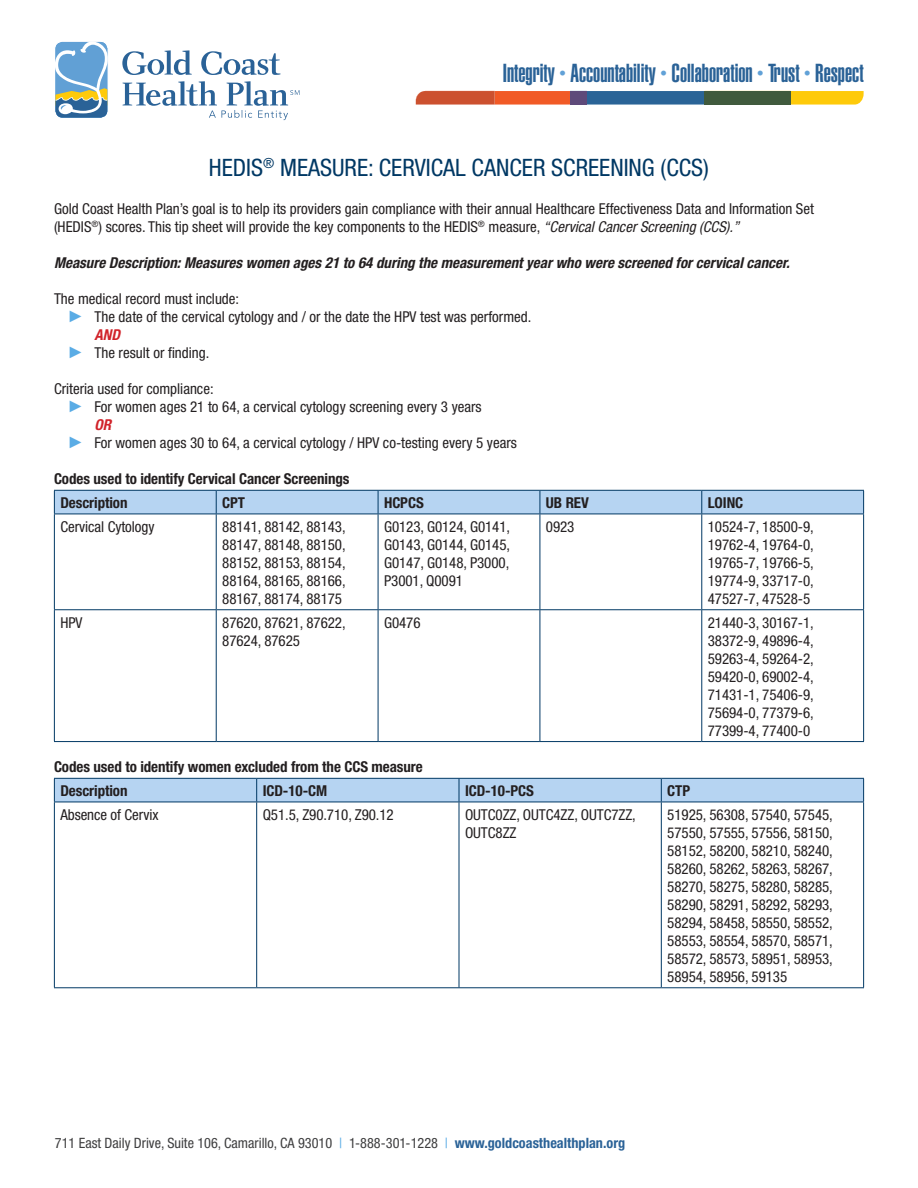
<style>
.page{position:relative;width:918px;height:1188px;background:#fff}
.page>*{position:absolute;margin:0;border:0;box-sizing:border-box;transform-origin:0 0}
.t1{font:25.65px "Helvetica LT Std Ultra Comp";color:#2a6297}
.t2{font:condensed 24px "Helvetica Neue";color:#003864}
.t3{font:condensed 15px/18px "Helvetica Neue";color:#231f20;text-align:justify}
.t4{font:700 condensed 15px "Helvetica Neue";letter-spacing:-.005em;color:#231f20}
.t5{font:italic 700 condensed 15px "Helvetica Neue";color:#231f20}
.t6{font:condensed 14.25px "Helvetica Neue";color:#3e3e3f}
.s1{font-style:italic}
.s2{font-family:"Arial";font-stretch:normal;font-size:16.5px;color:#5aace5}
.s3{font-weight:700;font-style:italic;color:#d1232a}
.s4{color:#5aace5}
.s5{font-weight:700;color:#2a6297}
</style>
<div class="page">
<svg style="left:416px;top:91px;width:448px;height:14px;background:#93714e"></svg>
<svg style="left:122px;top:50px;width:159px;height:25px"></svg>
<svg style="left:55px;top:41px;width:53px;height:77px"></svg>
<svg style="left:123px;top:81px;width:176px;height:39px"></svg>
<svg style="left:54px;top:490px;width:810px;height:24px;background:#aacae8"></svg>
<hr style="left:54px;top:514px;width:162px;height:1px;background:#003864">
<hr style="left:54px;top:514px;width:1px;height:95px;background:#003864">
<hr style="left:216px;top:514px;width:162px;height:1px;background:#003864">
<hr style="left:216px;top:514px;width:1px;height:95px;background:#003864">
<hr style="left:378px;top:514px;width:162px;height:1px;background:#003864">
<hr style="left:378px;top:514px;width:1px;height:95px;background:#003864">
<hr style="left:540px;top:514px;width:162px;height:1px;background:#003864">
<hr style="left:540px;top:514px;width:1px;height:95px;background:#003864">
<hr style="left:702px;top:514px;width:162px;height:1px;background:#003864">
<hr style="left:701px;top:514px;width:1px;height:95px;background:#003864">
<hr style="left:863px;top:514px;width:1px;height:95px;background:#003864">
<hr style="left:54px;top:609px;width:162px;height:1px;background:#003864">
<hr style="left:54px;top:610px;width:1px;height:131px;background:#003864">
<hr style="left:216px;top:609px;width:162px;height:1px;background:#003864">
<hr style="left:216px;top:610px;width:1px;height:131px;background:#003864">
<hr style="left:378px;top:609px;width:162px;height:1px;background:#003864">
<hr style="left:378px;top:610px;width:1px;height:131px;background:#003864">
<hr style="left:540px;top:609px;width:162px;height:1px;background:#003864">
<hr style="left:540px;top:610px;width:1px;height:131px;background:#003864">
<hr style="left:702px;top:609px;width:162px;height:1px;background:#003864">
<hr style="left:701px;top:610px;width:1px;height:131px;background:#003864">
<hr style="left:863px;top:610px;width:1px;height:131px;background:#003864">
<hr style="left:54px;top:741px;width:162px;height:1px;background:#003864">
<hr style="left:216px;top:741px;width:162px;height:1px;background:#003864">
<hr style="left:378px;top:741px;width:162px;height:1px;background:#003864">
<hr style="left:540px;top:741px;width:162px;height:1px;background:#003864">
<hr style="left:702px;top:741px;width:162px;height:1px;background:#003864">
<svg style="left:54px;top:778px;width:810px;height:24px;background:#aacae9"></svg>
<hr style="left:54px;top:802px;width:203px;height:1px;background:#003864">
<hr style="left:54px;top:802px;width:1px;height:185px;background:#003864">
<hr style="left:257px;top:802px;width:202px;height:1px;background:#003864">
<hr style="left:256px;top:802px;width:1px;height:185px;background:#003864">
<hr style="left:459px;top:802px;width:202px;height:1px;background:#003864">
<hr style="left:459px;top:802px;width:1px;height:185px;background:#003864">
<hr style="left:661px;top:802px;width:203px;height:1px;background:#003864">
<hr style="left:661px;top:802px;width:1px;height:185px;background:#003864">
<hr style="left:863px;top:802px;width:1px;height:185px;background:#003864">
<hr style="left:54px;top:987px;width:203px;height:1px;background:#003864">
<hr style="left:257px;top:987px;width:202px;height:1px;background:#003864">
<hr style="left:459px;top:987px;width:202px;height:1px;background:#003864">
<hr style="left:661px;top:987px;width:203px;height:1px;background:#003864">
<h1 class="t1" style="left:503px;top:58px;width:362px">Integrity <sup>•</sup> Accountability <sup>•</sup> Collaboration <sup>•</sup> Trust <sup>•</sup> Respect</h1>
<p class="t2" style="left:209px;top:154px;width:502px">HEDIS<sup>®</sup> MEASURE: CERVICAL CANCER SCREENING (CCS)</p>
<p class="t3" style="left:54px;top:200px;width:762px">Gold Coast Health Plan’s goal is to help its providers gain compliance with their annual Healthcare Effectiveness Data and Information Set (HEDIS<sup>®</sup>) scores. This tip sheet will provide the key components to the HEDIS<sup>®</sup> measure, <span class="s1">“Cervical Cancer Screening (CCS).”</span></p>
<p class="t5" style="left:54px;top:253px;width:737px">Measure Description: Measures women ages 21 to 64 during the measurement year who were screened for cervical cancer.</p>
<p class="t3" style="left:54px;top:290px;width:187px">The medical record must include:</p>
<p class="t3" style="left:94px;top:308px;width:438px;text-indent:-27px"><span class="s2">►</span> The date of the cervical cytology and / or the date the HPV test was performed.<br><span class="s3">AND</span></p>
<p class="t3" style="left:68px;top:344px;width:143px"><span class="s2">►</span> The result or finding.</p>
<p class="t3" style="left:54px;top:380px;width:161px">Criteria used for compliance:</p>
<p class="t3" style="left:94px;top:398px;width:389px;text-indent:-27px"><span class="s2">►</span> For women ages 21 to 64, a cervical cytology screening every 3 years<br><span class="s3">OR</span></p>
<p class="t3" style="left:68px;top:434px;width:451px"><span class="s2">►</span> For women ages 30 to 64, a cervical cytology / HPV co-testing every 5 years</p>
<p class="t4" style="left:54px;top:469px;width:297px">Codes used to identify Cervical Cancer Screenings</p>
<p class="t4" style="left:60px;top:494px;width:69px">Description</p>
<p class="t4" style="left:222px;top:494px;width:24px">CPT</p>
<p class="t4" style="left:384px;top:494px;width:41px">HCPCS</p>
<p class="t4" style="left:546px;top:494px;width:44px">UB REV</p>
<p class="t4" style="left:708px;top:494px;width:37px">LOINC</p>
<p class="t3" style="left:60px;top:517px;width:96px">Cervical Cytology</p>
<p class="t3" style="left:222px;top:517px;width:125px">88141, 88142, 88143, 88147, 88148, 88150, 88152, 88153, 88154, 88164, 88165, 88166, 88167, 88174, 88175</p>
<p class="t3" style="left:384px;top:517px;width:128px">G0123, G0124, G0141, G0143, G0144, G0145, G0147, G0148, P3000, P3001, Q0091</p>
<p class="t3" style="left:546px;top:517px;width:30px">0923</p>
<p class="t3" style="left:708px;top:517px;width:108px">10524-7, 18500-9, 19762-4, 19764-0, 19765-7, 19766-5, 19774-9, 33717-0, 47527-7, 47528-5</p>
<p class="t3" style="left:60px;top:613px;width:24px">HPV</p>
<p class="t3" style="left:222px;top:613px;width:125px">87620, 87621, 87622,<br>87624, 87625</p>
<p class="t3" style="left:384px;top:613px;width:38px">G0476</p>
<p class="t3" style="left:708px;top:613px;width:108px">21440-3, 30167-1, 38372-9, 49896-4, 59263-4, 59264-2, 59420-0, 69002-4, 71431-1, 75406-9, 75694-0, 77379-6, 77399-4, 77400-0</p>
<p class="t4" style="left:54px;top:758px;width:370px">Codes used to identify women excluded from the CCS measure</p>
<p class="t4" style="left:60px;top:782px;width:69px">Description</p>
<p class="t4" style="left:263px;top:782px;width:66px">ICD-10-CM</p>
<p class="t4" style="left:465px;top:782px;width:70px">ICD-10-PCS</p>
<p class="t4" style="left:667px;top:782px;width:24px">CTP</p>
<p class="t3" style="left:60px;top:805px;width:100px">Absence of Cervix</p>
<p class="t3" style="left:263px;top:805px;width:133px">Q51.5, Z90.710, Z90.12</p>
<p class="t3" style="left:465px;top:805px;width:172px">OUTC0ZZ, OUTC4ZZ, OUTC7ZZ,<br>OUTC8ZZ</p>
<p class="t3" style="left:667px;top:805px;width:167px">51925, 56308, 57540, 57545, 57550, 57555, 57556, 58150, 58152, 58200, 58210, 58240, 58260, 58262, 58263, 58267, 58270, 58275, 58280, 58285,</p>
<p class="t3" style="left:667px;top:895px;width:167px">58290, 58291, 58292, 58293, 58294, 58458, 58550, 58552, 58553, 58554, 58570, 58571, 58572, 58573, 58951, 58953, 58954, 58956, 59135</p>
<p class="t6" style="left:55px;top:1135px;width:572px">711 East Daily Drive, Suite 106, Camarillo, CA 93010 <span class="s4">|</span> 1-888-301-1228 <span class="s4">|</span> <span class="s5">www.goldcoasthealthplan.org</span></p>
</div>
